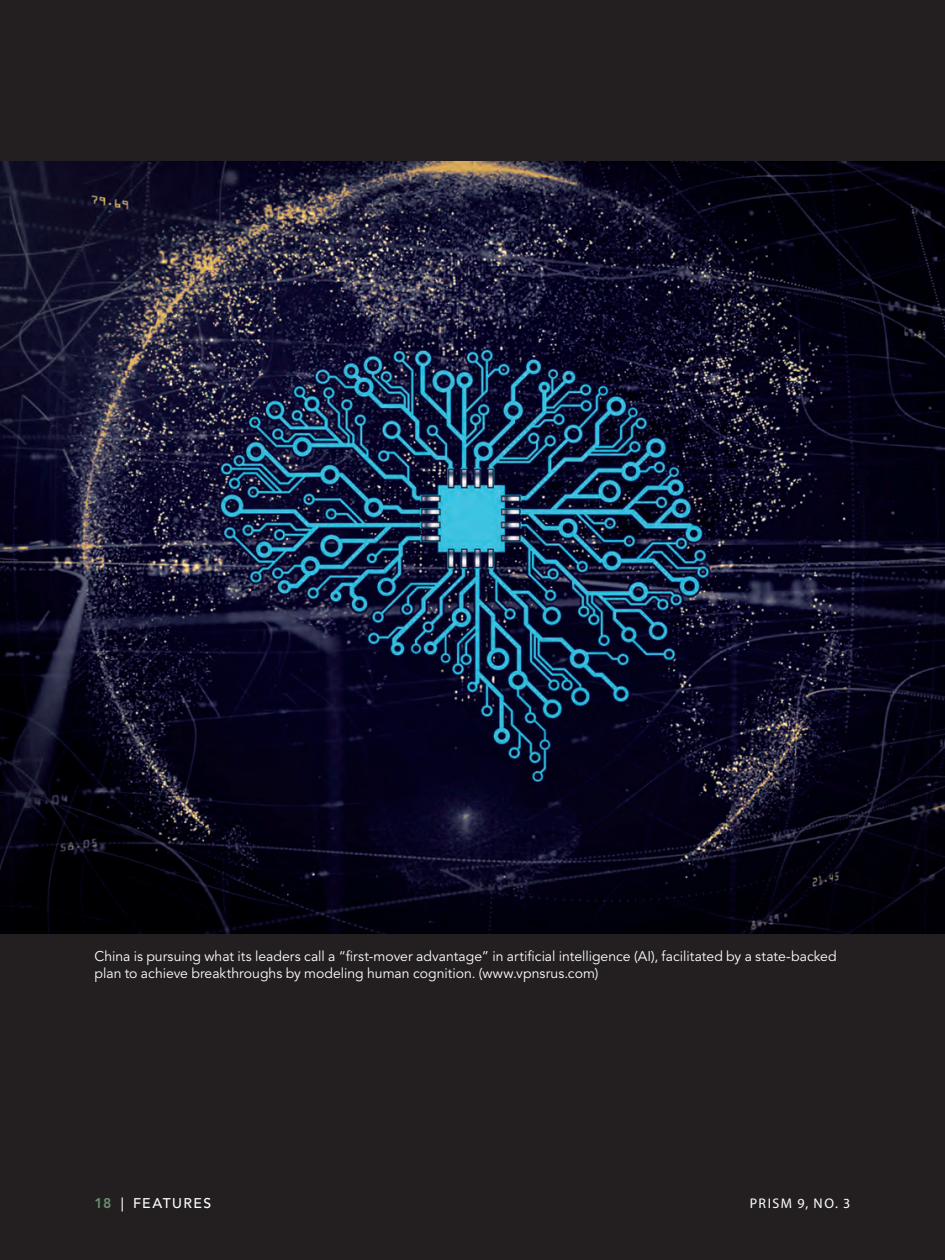
<style>
.page{position:relative;width:945px;height:1260px;background:#231f20}
.page>*{position:absolute;margin:0;border:0;box-sizing:border-box;transform-origin:0 0}
.t1{font:14px/17.5px "Avenir LT Std";color:#fff}
.t2{font:500 14px "Avenir LT Std";letter-spacing:.1em;color:#fff}
.t3{font:14px "Myriad Pro";letter-spacing:.105em;color:#fff}
.s1{font-weight:800;color:#6a9172}
</style>
<div class="page">
<img style="left:0;top:161px;width:945px;height:773px">
<p class="t1" style="left:94px;top:947px;width:744px">China is pursuing what its leaders call a “first-mover advantage” in artificial intelligence (AI), facilitated by a state-backed plan to achieve breakthroughs by modeling human cognition. (www.vpnsrus.com)</p>
<p class="t2" style="left:94px;top:1195px;width:118px"><span class="s1">18</span> | FEATURES</p>
<p class="t3" style="left:750px;top:1195px;width:102px">PRISM 9, NO. 3</p>
</div>
